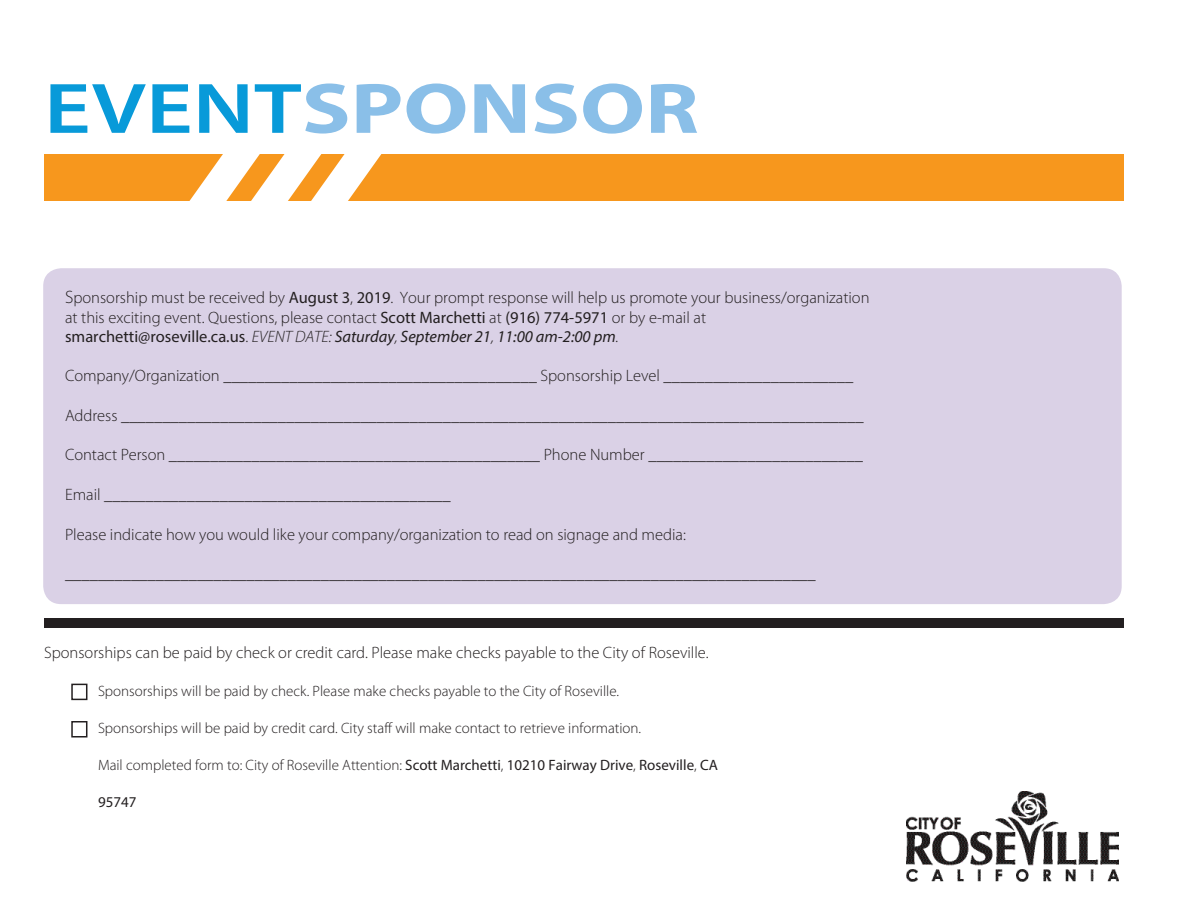
<style>
.page{position:relative;width:1188px;height:918px;background:#fff}
.page>*{position:absolute;margin:0;border:0;box-sizing:border-box;transform-origin:0 0}
.t1{font:700 72px "Myriad Pro";color:#8abfe8;scale:1.26 1}
.t2{font:300 16.5px/19.8px "Myriad Pro";color:#231f20}
.t3{font:300 15px "Myriad Pro";color:#231f20}
.t4{font:15px "Myriad Pro";color:#231f20}
.s1{font-weight:600;color:#089ad9}
.s2{font-size:18px}
.s3{font-weight:400}
.s4{font-style:italic}
.s5{font-weight:400;font-style:italic}
</style>
<div class="page">
<div style="left:44px;top:618px;width:1080px;height:10px;background:#231f20"></div>
<div style="left:43px;top:268px;width:1079px;height:336px;background:#dad1e6;border-radius:18px"></div>
<img style="left:907px;top:792px;width:212px;height:89px">
<div style="left:44px;top:154px;width:1080px;height:47px;background:#f7971d"></div>
<svg style="left:189px;top:154px;width:193px;height:47px"></svg>
<div style="left:71px;top:684px;width:16px;height:16px;border:2px solid #231f20"></div>
<div style="left:71px;top:721px;width:16px;height:17px;border:2px solid #231f20"></div>
<p class="t1" style="left:44px;top:62px;width:521px"><span class="s1">EVENT</span>SPONSOR</p>
<p class="t2" style="left:65px;top:287px;width:806px"><span class="s2">S</span>ponsorship must be received by <span class="s3">August 3</span>, <span class="s3">2019</span>. Your prompt response will help us promote your business/organization at this exciting event. Questions, please contact <span class="s3">Scott Marchetti</span> at <span class="s3">(916) 774-5971</span> or by e-mail at <span class="s3">smarchetti@roseville.ca.us</span>. <span class="s4">EVENT DATE:</span> <span class="s5">Saturday</span><span class="s4">,</span> <span class="s5">September 21</span><span class="s4">,</span> <span class="s5">11:00 am-2:00 pm</span><span class="s4">.</span></p>
<p class="t2" style="left:65px;top:366px;width:790px">Company/Organization ______________________________________ Sponsorship Level _______________________</p>
<p class="t2" style="left:65px;top:406px;width:800px">Address __________________________________________________________________________________________</p>
<p class="t2" style="left:65px;top:445px;width:799px">Contact Person _____________________________________________ Phone Number __________________________</p>
<p class="t2" style="left:65px;top:485px;width:387px">Email __________________________________________</p>
<p class="t2" style="left:65px;top:525px;width:622px">Please indicate how you would like your company/organization to read on signage and media:</p>
<p class="t2" style="left:65px;top:564px;width:752px">___________________________________________________________________________________________</p>
<p class="t2" style="left:44px;top:643px;width:666px">Sponsorships can be paid by check or credit card. Please make checks payable to the City of Roseville.</p>
<p class="t3" style="left:98px;top:683px;width:523px">Sponsorships will be paid by check. Please make checks payable to the City of Roseville.</p>
<p class="t3" style="left:98px;top:720px;width:545px">Sponsorships will be paid by credit card. City staff will make contact to retrieve information.</p>
<p class="t3" style="left:98px;top:757px;width:622px">Mail completed form to: City of Roseville Attention: <span class="s3">Scott Marchetti</span>, <span class="s3">10210 Fairway Drive</span>, <span class="s3">Roseville</span>, <span class="s3">CA</span></p>
<p class="t4" style="left:98px;top:792px;width:40px">95747</p>
</div>
